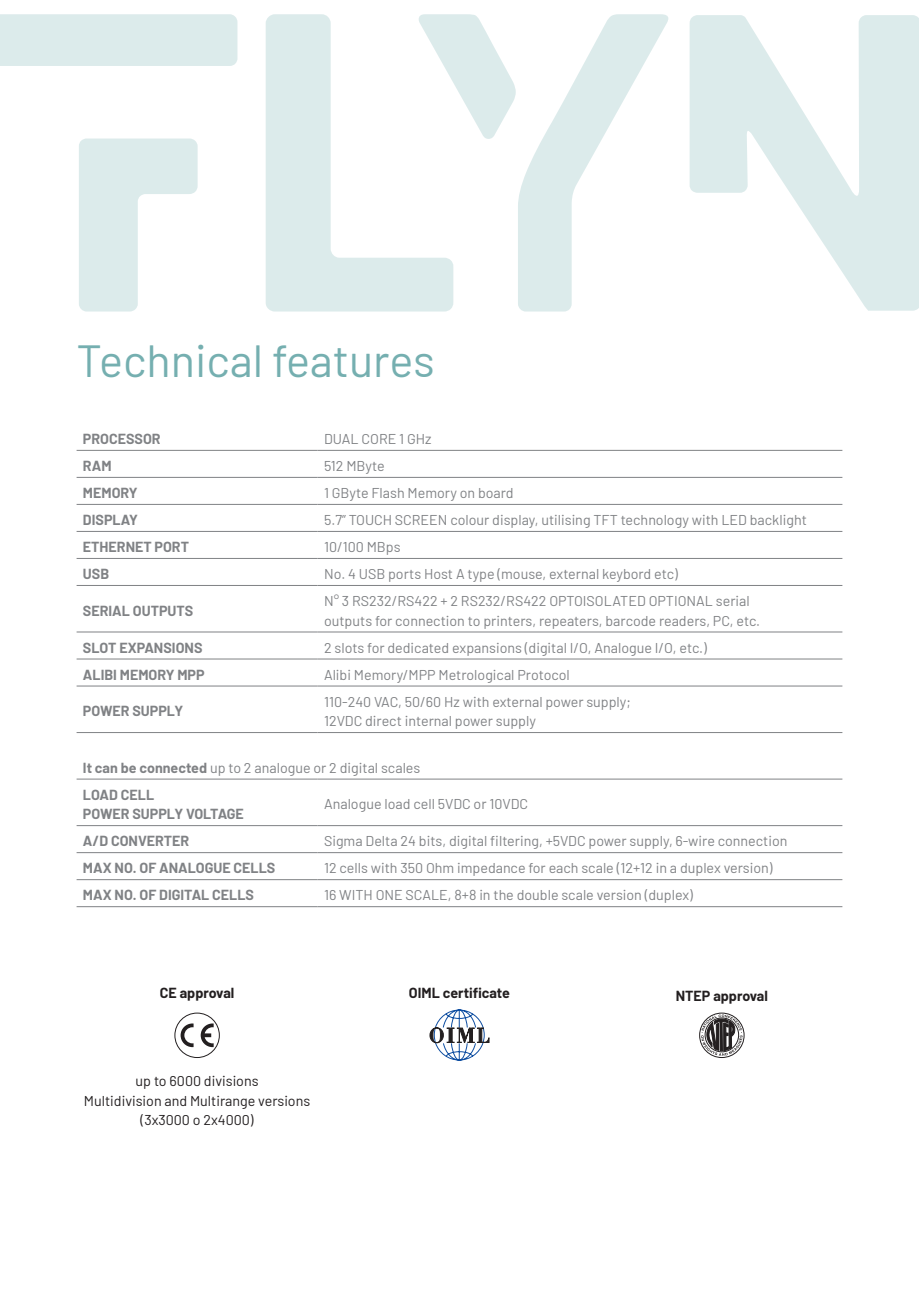
<style>
.page{position:relative;width:919px;height:1289px;background:#fff}
.page>*{position:absolute;margin:0;border:0;box-sizing:border-box;transform-origin:0 0}
.t1{font:45px "Barlow";color:#75afb0}
.t2{font:14.25px/19.5px "Barlow";color:#808285}
.t3{font:700 14.25px "Barlow";color:#808285}
.t4{font:14.25px/19.5px "Barlow";color:#231f20;text-align:center}
.t5{font:700 14.25px "Barlow";color:#231f20}
.s1{font-weight:700}
</style>
<div class="page">
<svg style="left:0;top:14px;width:918px;height:297px"></svg>
<div style="left:699px;top:1012px;width:45px;height:45px;border:1px solid #231f20;border-radius:50%"></div>
<svg style="left:701px;top:1014px;width:41px;height:41px"></svg>
<svg style="left:180px;top:1023px;width:13px;height:24px"></svg>
<svg style="left:201px;top:1023px;width:13px;height:24px"></svg>
<div style="left:174px;top:1012px;width:46px;height:45px;border:1px solid #231f20;border-radius:50%"></div>
<svg style="left:429px;top:1009px;width:60px;height:51px"></svg>
<hr style="left:77px;top:450px;width:240px;height:1px;background:#808285">
<hr style="left:317px;top:450px;width:525px;height:1px;background:#808285">
<hr style="left:77px;top:477px;width:240px;height:1px;background:#808285">
<hr style="left:317px;top:477px;width:525px;height:1px;background:#808285">
<hr style="left:77px;top:504px;width:240px;height:1px;background:#808285">
<hr style="left:317px;top:504px;width:525px;height:1px;background:#808285">
<hr style="left:77px;top:531px;width:240px;height:1px;background:#808285">
<hr style="left:317px;top:531px;width:525px;height:1px;background:#808285">
<hr style="left:77px;top:558px;width:240px;height:1px;background:#808285">
<hr style="left:317px;top:558px;width:525px;height:1px;background:#808285">
<hr style="left:77px;top:585px;width:240px;height:1px;background:#808285">
<hr style="left:317px;top:585px;width:525px;height:1px;background:#808285">
<hr style="left:77px;top:631px;width:240px;height:1px;background:#808285">
<hr style="left:317px;top:631px;width:525px;height:1px;background:#808285">
<hr style="left:77px;top:658px;width:240px;height:1px;background:#808285">
<hr style="left:317px;top:658px;width:525px;height:1px;background:#808285">
<hr style="left:77px;top:778px;width:240px;height:1px;background:#808285">
<hr style="left:317px;top:778px;width:525px;height:1px;background:#808285">
<hr style="left:77px;top:852px;width:240px;height:1px;background:#808285">
<hr style="left:317px;top:852px;width:525px;height:1px;background:#808285">
<hr style="left:77px;top:685px;width:240px;height:1px;background:#808285">
<hr style="left:317px;top:685px;width:525px;height:1px;background:#808285">
<hr style="left:77px;top:732px;width:240px;height:1px;background:#808285">
<hr style="left:317px;top:732px;width:525px;height:1px;background:#808285">
<hr style="left:77px;top:825px;width:240px;height:1px;background:#808285">
<hr style="left:317px;top:825px;width:525px;height:1px;background:#808285">
<hr style="left:77px;top:879px;width:240px;height:1px;background:#808285">
<hr style="left:317px;top:879px;width:525px;height:1px;background:#808285">
<hr style="left:77px;top:906px;width:240px;height:1px;background:#808285">
<hr style="left:317px;top:906px;width:525px;height:1px;background:#808285">
<h1 class="t1" style="left:77px;top:328px;width:359px">Technical features</h1>
<p class="t3" style="left:83px;top:428px;width:79px">PROCESSOR</p>
<p class="t2" style="left:324px;top:428px;width:109px">DUAL CORE 1 GHz</p>
<p class="t3" style="left:83px;top:455px;width:30px">RAM</p>
<p class="t2" style="left:324px;top:455px;width:62px">512 MByte</p>
<p class="t3" style="left:83px;top:482px;width:56px">MEMORY</p>
<p class="t2" style="left:324px;top:482px;width:191px">1 GByte Flash Memory on board</p>
<p class="t3" style="left:83px;top:509px;width:57px">DISPLAY</p>
<p class="t2" style="left:324px;top:509px;width:484px">5.7” TOUCH SCREEN colour display, utilising TFT technology with LED backlight</p>
<p class="t3" style="left:83px;top:536px;width:108px">ETHERNET PORT</p>
<p class="t2" style="left:324px;top:536px;width:78px">10/100 MBps</p>
<p class="t3" style="left:83px;top:563px;width:28px">USB</p>
<p class="t2" style="left:324px;top:563px;width:355px">No. 4 USB ports Host A type (mouse, external keybord etc)</p>
<p class="t3" style="left:83px;top:600px;width:112px">SERIAL OUTPUTS</p>
<p class="t2" style="left:324px;top:590px;width:437px">N° 3 RS232/RS422 + 2 RS232/RS422 OPTOISOLATED OPTIONAL serial outputs for connection to printers, repeaters, barcode readers, PC, etc.</p>
<p class="t3" style="left:83px;top:637px;width:121px">SLOT EXPANSIONS</p>
<p class="t2" style="left:324px;top:636px;width:384px">2 slots for dedicated expansions (digital I/O, Analogue I/O, etc.)</p>
<p class="t3" style="left:83px;top:664px;width:123px">ALIBI MEMORY MPP</p>
<p class="t2" style="left:324px;top:663px;width:247px">Alibi Memory/MPP Metrological Protocol</p>
<p class="t3" style="left:83px;top:700px;width:102px">POWER SUPPLY</p>
<p class="t2" style="left:324px;top:690px;width:308px">110-240 VAC, 50/60 Hz with external power supply;<br>12VDC direct internal power supply</p>
<p class="t2" style="left:83px;top:753px;width:339px;line-height:27px"><span class="s1">It can be connected</span> up to 2 analogue or 2 digital scales<br><span class="s1">LOAD CELL</span></p>
<p class="t3" style="left:83px;top:803px;width:162px">POWER SUPPLY VOLTAGE</p>
<p class="t2" style="left:324px;top:793px;width:205px">Analogue load cell 5VDC or 10VDC</p>
<p class="t3" style="left:83px;top:830px;width:108px">A/D CONVERTER</p>
<p class="t2" style="left:324px;top:830px;width:465px">Sigma Delta 24 bits, digital filtering, +5VDC power supply, 6-wire connection</p>
<p class="t3" style="left:83px;top:857px;width:194px">MAX NO. OF ANALOGUE CELLS</p>
<p class="t2" style="left:324px;top:857px;width:450px">12 cells with 350 Ohm impedance for each scale (12+12 in a duplex version)</p>
<p class="t3" style="left:83px;top:884px;width:173px">MAX NO. OF DIGITAL CELLS</p>
<p class="t2" style="left:324px;top:884px;width:370px">16 WITH ONE SCALE, 8+8 in the double scale version (duplex)</p>
<p class="t5" style="left:160px;top:982px;width:76px">CE approval</p>
<p class="t5" style="left:409px;top:982px;width:102px">OIML certificate</p>
<p class="t4" style="left:84px;top:1070px;width:228px">up to 6000 divisions<br>Multidivision and Multirange versions (3x3000 o 2x4000)</p>
<p class="t5" style="left:675px;top:985px;width:94px">NTEP approval</p>
</div>
